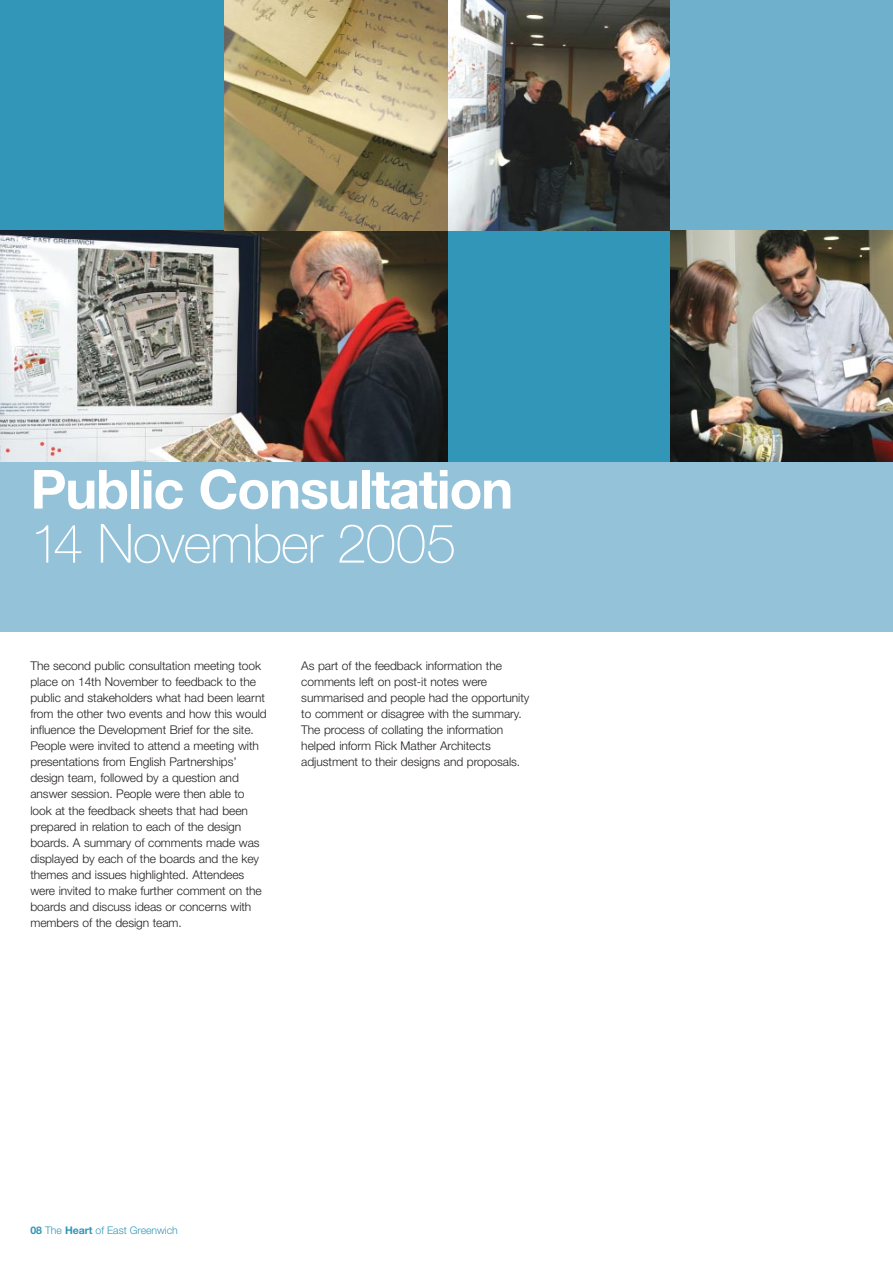
<style>
.page{position:relative;width:893px;height:1262px;background:#fff}
.page>*{position:absolute;margin:0;border:0;box-sizing:border-box;transform-origin:0 0}
.t1{font:700 54px "Helvetica Neue";letter-spacing:-.02em;color:#fff}
.t2{font:100 54px "Helvetica Neue";letter-spacing:-.02em;color:#fff}
.t3{font:300 12px/16px "Helvetica Neue";letter-spacing:-.005em;color:#231f20}
.t4{font:300 10.5px "Helvetica Neue";letter-spacing:-.005em;color:#3196b8}
.s1{font-weight:700}
</style>
<div class="page">
<div style="left:0;top:461px;width:892px;height:170px;background:#94c3d9"></div>
<div style="left:0;top:0;width:224px;height:231px;background:#3196b8"></div>
<img style="left:447px;top:0;width:223px;height:231px">
<div style="left:447px;top:231px;width:223px;height:230px;background:#3196b8"></div>
<div style="left:670px;top:0;width:222px;height:231px;background:#6fb0cc"></div>
<img style="left:0;top:231px;width:447px;height:230px">
<img style="left:670px;top:231px;width:222px;height:230px">
<svg style="left:224px;top:0;width:223px;height:231px;background:#ab9b70"></svg>
<h1 class="t1" style="left:30px;top:470px;width:484px">Public Consultation</h1>
<h1 class="t2" style="left:30px;top:524px;width:427px">14 November 2005</h1>
<p class="t3" style="left:30px;top:659px;width:238px">The second public consultation meeting took place on 14th November to feedback to the public and stakeholders what had been learnt from the other two events and how this would influence the Development Brief for the site.<br>People were invited to attend a meeting with presentations from English Partnerships’ design team, followed by a question and answer session. People were then able to look at the feedback sheets that had been prepared in relation to each of the design boards. A summary of comments made was displayed by each of the boards and the key themes and issues highlighted. Attendees were invited to make further comment on the boards and discuss ideas or concerns with members of the design team.</p>
<p class="t3" style="left:301px;top:659px;width:230px">As part of the feedback information the comments left on post-it notes were summarised and people had the opportunity to comment or disagree with the summary.<br>The process of collating the information helped inform Rick Mather Architects adjustment to their designs and proposals.</p>
<p class="t4" style="left:30px;top:1226px;width:149px"><span class="s1">08</span> The <span class="s1">Heart</span> of East Greenwich</p>
</div>
